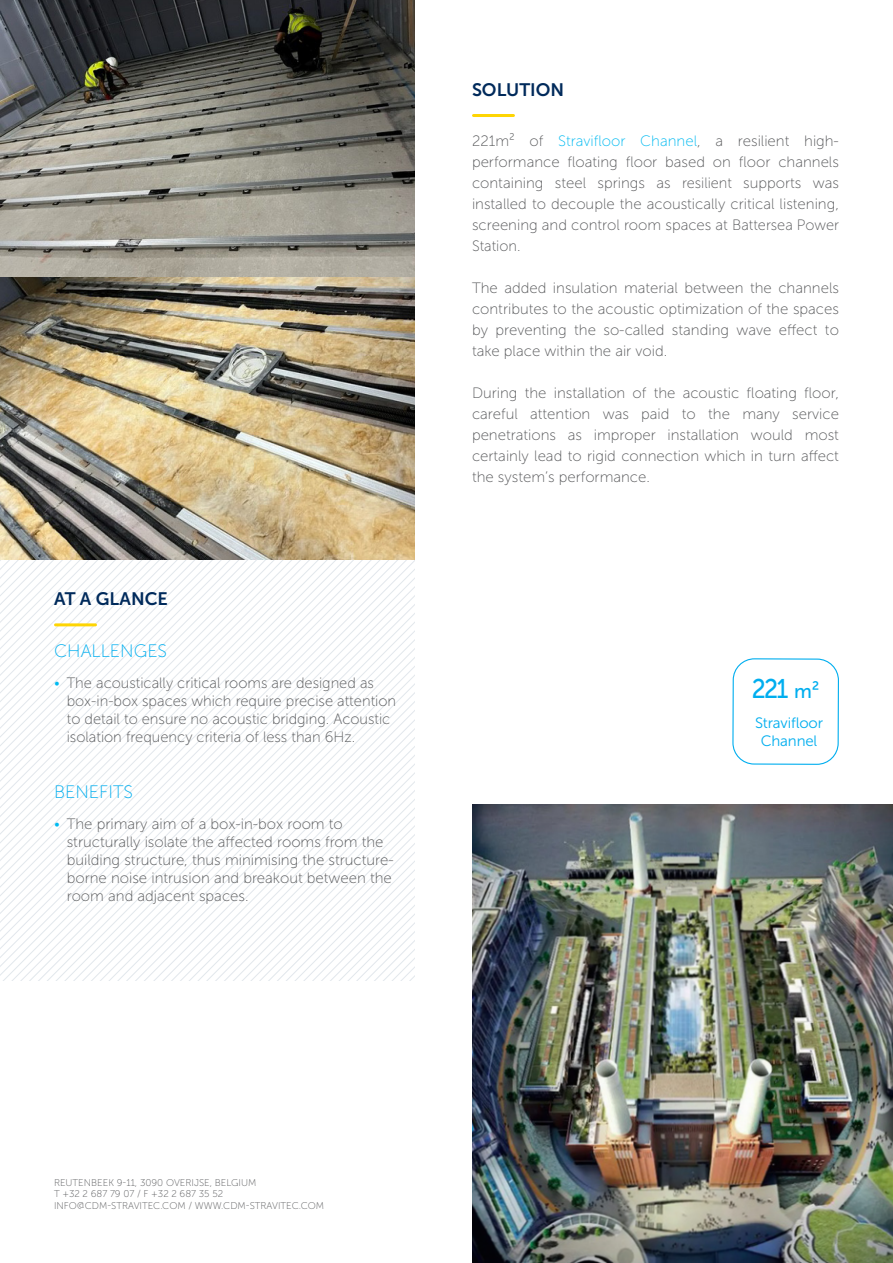
<style>
.page{position:relative;width:893px;height:1263px;background:#fff}
.page>*{position:absolute;margin:0;border:0;box-sizing:border-box;transform-origin:0 0}
.t1{font:27px "Museo Sans 500";color:#00aeef;scale:.91 1}
.t2{font:18px "Museo Sans 100";color:#00aeef}
.t3{font:18px "Museo Sans 700";color:#002a5b}
.basis{font:15px/21px "Museo Sans 100";color:#57585a;text-align:justify}
.t4{font:15px/18px "Museo Sans 300";letter-spacing:-.01em;color:#00aeef;text-align:center}
.t5{font:9.75px "Museo Sans 100";color:#57585a}
.s1{color:#00baf1}
.s2{font-size:19.5px}
</style>
<div class="page">
<img style="left:472px;top:804px;width:421px;height:459px">
<img style="left:0;top:0;width:415px;height:278px">
<img style="left:0;top:278px;width:415px;height:282px">
<svg style="left:0;top:560px;width:415px;height:420px"></svg>
<hr style="left:56px;top:623px;width:39px;height:3px;background:#fed503">
<hr style="left:473px;top:114px;width:40px;height:3px;background:#fed503">
<div style="left:732px;top:658px;width:107px;height:107px;border:1px solid #00aeef;border-radius:21px"></div>
<p class="t3" style="left:54px;top:589px;width:115px">AT A GLANCE</p>
<p class="t2" style="left:54px;top:642px;width:115px">CHALLENGES</p>
<p class="basis" style="left:67px;top:674px;width:331px;line-height:18px;text-align:left;text-indent:-13px"><span class="s1">•</span> The acoustically critical rooms are designed as box-in-box spaces which require precise attention to detail to ensure no acoustic bridging. Acoustic isolation frequency criteria of less than 6Hz.</p>
<p class="t2" style="left:54px;top:782px;width:81px">BENEFITS</p>
<p class="basis" style="left:67px;top:815px;width:328px;line-height:18px;text-align:left;text-indent:-13px"><span class="s1">•</span> The primary aim of a box-in-box room to structurally isolate the affected rooms from the building structure, thus minimising the structure&shy;borne noise intrusion and breakout between the room and adjacent spaces.</p>
<p class="t3" style="left:472px;top:80px;width:94px">SOLUTION</p>
<p class="basis" style="left:472px;top:130px;width:368px">221m² of <span class="s1">Stravifloor Channel</span>, a resilient high&shy;performance floating floor based on floor channels containing steel springs as resilient supports was installed to decouple the acoustically critical listening, screening and control room spaces at Battersea Power Station.</p>
<p class="basis" style="left:472px;top:277px;width:368px">The added insulation material between the channels contributes to the acoustic optimization of the spaces by preventing the so-called standing wave effect to take place within the air void.</p>
<p class="basis" style="left:472px;top:382px;width:368px">During the installation of the acoustic floating floor, careful attention was paid to the many service penetrations as improper installation would most certainly lead to rigid connection which in turn affect the system’s performance.</p>
<p class="t1" style="left:752px;top:674px;width:76px">221 <span class="s2">m²</span></p>
<p class="t4" style="left:755px;top:714px;width:70px">Stravifloor<br>Channel</p>
<p class="t5" style="left:54px;top:1177px;width:204px">REUTENBEEK 9-11, 3090 OVERIJSE, BELGIUM</p>
<p class="t5" style="left:54px;top:1189px;width:171px">T +32 2 687 79 07 / F +32 2 687 35 52</p>
<p class="t5" style="left:54px;top:1200px;width:272px">INFO@CDM-STRAVITEC.COM / WWW.CDM-STRAVITEC.COM</p>
</div>
